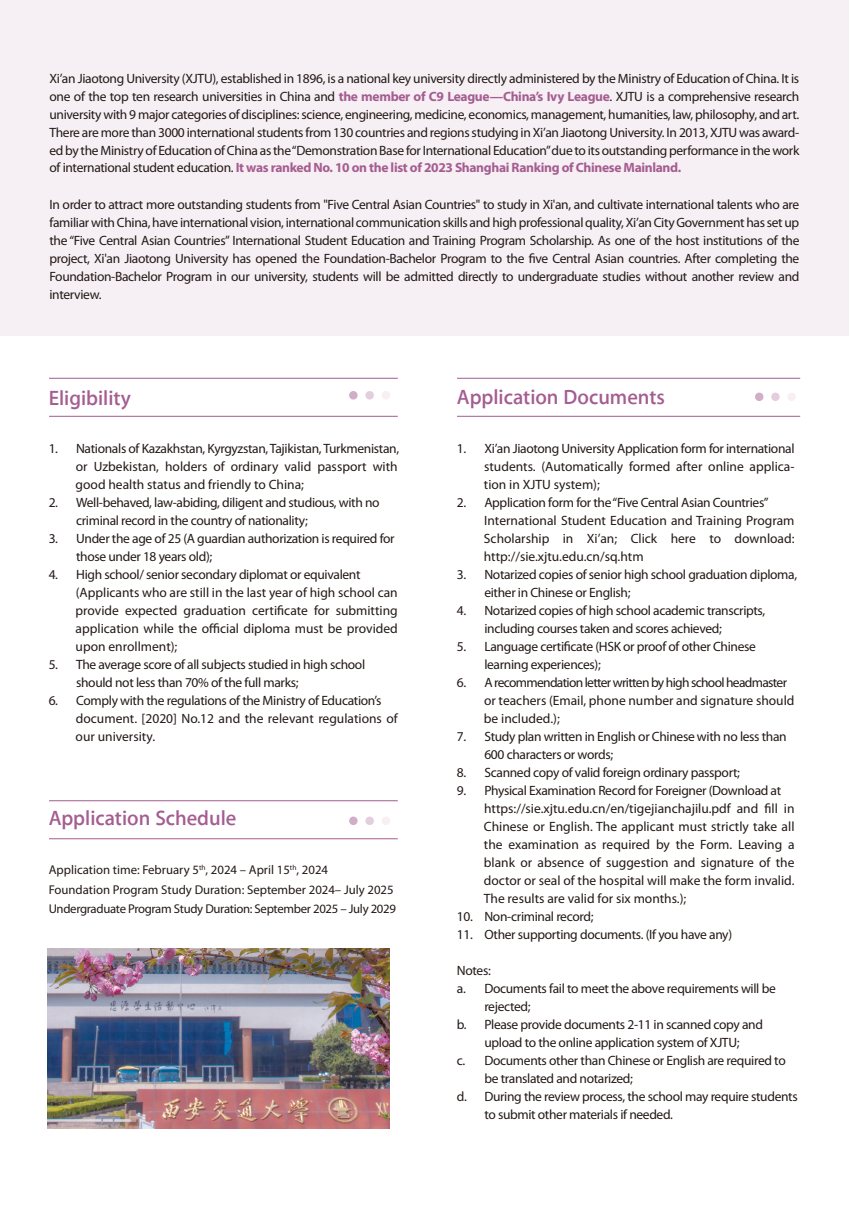
<style>
.page{position:relative;width:851px;height:1212px;background:#fff}
.page>*{position:absolute;margin:0;border:0;box-sizing:border-box;transform-origin:0 0}
.t1{font:600 21px "Myriad Set Pro";color:#a45d90}
.t2{font:13.5px/18px "Myriad Pro";letter-spacing:-.025em;color:#231916}
.t3{font:13.5px/18px "Myriad Pro";color:#231916}
.t4{font:13.5px/18px "Myriad Pro";letter-spacing:-.005em;color:#231916}
.t5{font:12.75px/19.5px "Myriad Pro";color:#231916}
.s1{font-weight:700;color:#a45d90}
</style>
<div class="page">
<div style="left:0;top:0;width:848px;height:336px;background:#f6eff4"></div>
<hr style="left:49px;top:838px;width:349px;height:1px;background:#a45d90">
<hr style="left:49px;top:800px;width:349px;height:1px;background:#a45d90">
<svg style="left:349px;top:816px;width:8px;height:9px"></svg>
<svg style="left:365px;top:816px;width:9px;height:9px"></svg>
<div style="left:381px;top:816px;width:9px;height:9px;background:#f6eff4;border-radius:50%"></div>
<hr style="left:457px;top:416px;width:343px;height:1px;background:#a45d90">
<hr style="left:457px;top:378px;width:343px;height:1px;background:#a45d90">
<svg style="left:754px;top:393px;width:9px;height:8px"></svg>
<div style="left:771px;top:393px;width:8px;height:8px;background:#e3cedd;border-radius:50%"></div>
<div style="left:787px;top:393px;width:8px;height:8px;background:#f6eff4;border-radius:50%"></div>
<hr style="left:49px;top:416px;width:349px;height:1px;background:#a45d90">
<hr style="left:49px;top:378px;width:349px;height:1px;background:#a45d90">
<div style="left:349px;top:391px;width:8px;height:8px;background:#d1aec7;border-radius:50%"></div>
<div style="left:365px;top:391px;width:9px;height:8px;background:#e3cedd;border-radius:50%"></div>
<div style="left:381px;top:391px;width:9px;height:8px;background:#f6eff4;border-radius:50%"></div>
<img style="left:47px;top:949px;width:342px;height:179px">
<p class="t2" style="left:49px;top:69px;width:751px;text-align:justify">Xi’an Jiaotong University (XJTU), established in 1896, is a national key university directly administered by the Ministry of Education of China. It is one of the top ten research universities in China and <span class="s1">the member of C9 League—China’s Ivy League</span>. XJTU is a comprehensive research university with 9 major categories of disciplines: science, engineering, medicine, economics, management, humanities, law, philosophy, and art.<br>There are more than 3000 international students from 130 countries and regions studying in Xi’an Jiaotong University. In 2013, XJTU was award&shy;ed by the Ministry of Education of China as the “Demonstration Base for International Education” due to its outstanding performance in the work of international student education. <span class="s1">It was ranked No. 10 on the list of 2023 Shanghai Ranking of Chinese Mainland.</span></p>
<p class="t2" style="left:49px;top:195px;width:751px;text-align:justify">In order to attract more outstanding students from "Five Central Asian Countries" to study in Xi'an, and cultivate international talents who are familiar with China, have international vision, international communication skills and high professional quality, Xi’an City Government has set up the “Five Central Asian Countries” International Student Education and Training Program Scholarship. As one of the host institutions of the project, Xi'an Jiaotong University has opened the Foundation-Bachelor Program to the five Central Asian countries. After completing the Foundation-Bachelor Program in our university, students will be admitted directly to undergraduate studies without another review and interview.</p>
<h1 class="t1" style="left:49px;top:381px;width:84px">Eligibility</h1>
<p class="t2" style="left:76px;top:439px;width:325px;text-align:justify;text-indent:-27px">1. Nationals of Kazakhstan, Kyrgyzstan, Tajikistan, Turkmenistan, or Uzbekistan, holders of ordinary valid passport with good health status and friendly to China;</p>
<p class="t2" style="left:76px;top:493px;width:305px;text-indent:-27px">2. Well-behaved, law-abiding, diligent and studious, with no criminal record in the country of nationality;</p>
<p class="t2" style="left:76px;top:529px;width:320px;text-indent:-27px">3. Under the age of 25 (A guardian authorization is required for those under 18 years old);</p>
<p class="t3" style="left:76px;top:565px;width:323px;text-indent:-27px">4. High school/ senior secondary diplomat or equivalent (Applicants who are still in the last year of high school can provide expected graduation certificate for submitting application while the official diploma must be provided upon enrollment);</p>
<p class="t2" style="left:76px;top:655px;width:290px;text-indent:-27px">5. The average score of all subjects studied in high school should not less than 70% of the full marks;</p>
<p class="t4" style="left:76px;top:691px;width:323px;text-indent:-27px">6. Comply with the regulations of the Ministry of Education’s document. [2020] No.12 and the relevant regulations of our university.</p>
<h1 class="t1" style="left:49px;top:802px;width:189px">Application Schedule</h1>
<p class="t5" style="left:49px;top:860px;width:349px">Application time: February 5<sup>th</sup>, 2024 – April 15<sup>th</sup>, 2024<br>Foundation Program Study Duration: September 2024– July 2025<br>Undergraduate Program Study Duration: September 2025 – July 2029</p>
<h1 class="t1" style="left:457px;top:381px;width:209px">Application Documents</h1>
<p class="t2" style="left:484px;top:439px;width:312px;text-align:justify;text-indent:-27px">1. Xi’an Jiaotong University Application form for international students. (Automatically formed after online applica&shy;tion in XJTU system);</p>
<p class="t3" style="left:484px;top:493px;width:312px;text-indent:-27px">2. Application form for the “Five Central Asian Countries” International Student Education and Training Program Scholarship in Xi’an; Click here to download: http://sie.xjtu.edu.cn/sq.htm</p>
<p class="t2" style="left:484px;top:565px;width:314px;text-indent:-27px">3. Notarized copies of senior high school graduation diploma, either in Chinese or English;</p>
<p class="t2" style="left:484px;top:601px;width:282px;text-indent:-27px">4. Notarized copies of high school academic transcripts, including courses taken and scores achieved;</p>
<p class="t2" style="left:484px;top:637px;width:273px;text-indent:-27px">5. Language certificate (HSK or proof of other Chinese learning experiences);</p>
<p class="t2" style="left:484px;top:673px;width:312px;text-indent:-27px">6. A recommendation letter written by high school headmaster or teachers (Email, phone number and signature should be included.);</p>
<p class="t2" style="left:484px;top:727px;width:304px;text-indent:-27px">7. Study plan written in English or Chinese with no less than<br>600 characters or words;</p>
<p class="t2" style="left:457px;top:763px;width:284px">8. Scanned copy of valid foreign ordinary passport;</p>
<p class="t3" style="left:484px;top:781px;width:312px;text-indent:-27px">9. Physical Examination Record for Foreigner (Download at https://sie.xjtu.edu.cn/en/tigejianchajilu.pdf and fill in Chinese or English. The applicant must strictly take all the examination as required by the Form. Leaving a blank or absence of suggestion and signature of the doctor or seal of the hospital will make the form invalid.<br>The results are valid for six months.);</p>
<p class="t2" style="left:457px;top:907px;width:138px">10. Non-criminal record;</p>
<p class="t2" style="left:457px;top:925px;width:277px">11. Other supporting documents. (If you have any)</p>
<p class="t2" style="left:457px;top:961px;width:35px">Notes:</p>
<p class="t2" style="left:457px;top:979px;width:320px">a. Documents fail to meet the above requirements will be</p>
<p class="t2" style="left:484px;top:997px;width:48px">rejected;</p>
<p class="t2" style="left:457px;top:1015px;width:307px">b. Please provide documents 2-11 in scanned copy and</p>
<p class="t2" style="left:484px;top:1033px;width:257px">upload to the online application system of XJTU;</p>
<p class="t2" style="left:457px;top:1051px;width:330px">c. Documents other than Chinese or English are required to</p>
<p class="t2" style="left:484px;top:1069px;width:150px">be translated and notarized;</p>
<p class="t2" style="left:457px;top:1087px;width:342px">d. During the review process, the school may require students</p>
<p class="t2" style="left:484px;top:1105px;width:190px">to submit other materials if needed.</p>
</div>
